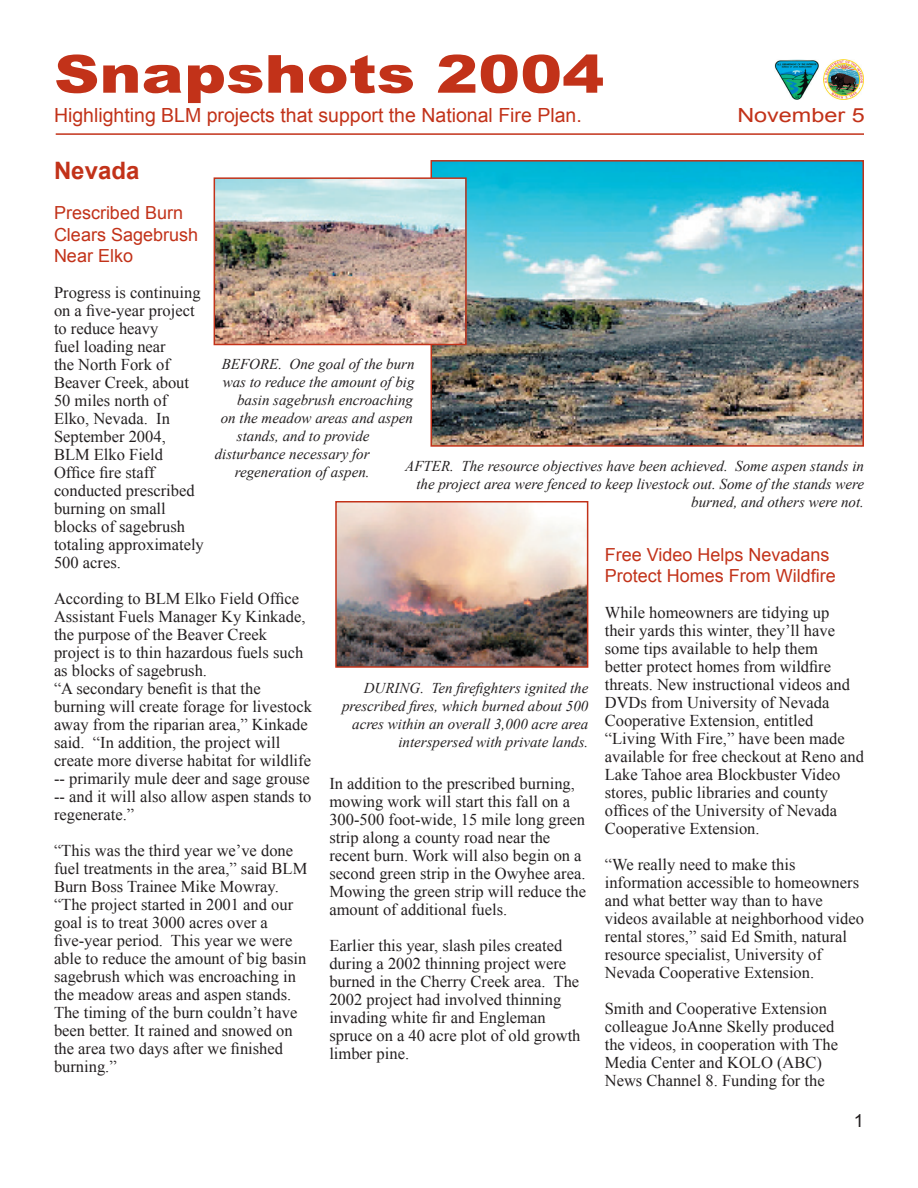
<style>
.page{position:relative;width:918px;height:1188px;background:#fff}
.page>*{position:absolute;margin:0;border:0;box-sizing:border-box;transform-origin:0 0}
.t1{font:900 52.5px "Arial";color:#c23219;scale:1.2 1}
.t2{font:700 24px "Arial";color:#c23219}
.t3{font:19.5px "Arial";color:#c23219}
.t4{font:19.5px "Arial";color:#c23219;scale:1.2 1}
.t5{font:18px/21.6px "Arial";color:#c23219}
.t6{font:18px "Arial";color:#231f20}
.t7{font:16.5px/18px "Times New Roman";color:#231f20}
.t8{font:italic 15px/18px "Times New Roman";color:#231f20;text-align:right}
</style>
<div class="page">
<hr style="left:56px;top:133px;width:808px;height:2px;background:#c23219">
<img style="left:823px;top:59px;width:41px;height:41px">
<img style="left:775px;top:59px;width:43px;height:40px">
<img style="left:338px;top:504px;width:247px;height:161px">
<div style="left:335px;top:501px;width:253px;height:167px;border:2px solid #c23219"></div>
<img style="left:433px;top:163px;width:428px;height:281px">
<div style="left:430px;top:160px;width:434px;height:287px;border:2px solid #c23219"></div>
<img style="left:217px;top:180px;width:247px;height:162px">
<div style="left:214px;top:177px;width:253px;height:168px;border:2px solid #c23219"></div>
<h1 class="t1" style="left:54px;top:36px;width:460px">Snapshots 2004</h1>
<p class="t3" style="left:54px;top:103px;width:529px">Highlighting BLM projects that support the National Fire Plan.</p>
<p class="t4" style="left:737px;top:102px;width:108px">November 5</p>
<h2 class="t2" style="left:54px;top:155px;width:87px">Nevada</h2>
<p class="t5" style="left:54px;top:202px;width:146px">Prescribed Burn<br>Clears Sagebrush<br>Near Elko</p>
<p class="t7" style="left:54px;top:283px;width:151px">Progress is continuing on a five-year project to reduce heavy<br>fuel loading near<br>the North Fork of<br>Beaver Creek, about<br>50 miles north of<br>Elko, Nevada. In<br>September 2004,<br>BLM Elko Field<br>Office fire staff conducted prescribed burning on small blocks of sagebrush totaling approximately<br>500 acres.</p>
<p class="t7" style="left:54px;top:589px;width:259px">According to BLM Elko Field Office Assistant Fuels Manager Ky Kinkade, the purpose of the Beaver Creek project is to thin hazardous fuels such as blocks of sagebrush.<br>“A secondary benefit is that the burning will create forage for livestock away from the riparian area,” Kinkade said. “In addition, the project will create more diverse habitat for wildlife -- primarily mule deer and sage grouse -- and it will also allow aspen stands to regenerate.”</p>
<p class="t7" style="left:54px;top:841px;width:255px">“This was the third year we’ve done fuel treatments in the area,” said BLM<br>Burn Boss Trainee Mike Mowray. “The project started in 2001 and our goal is to treat 3000 acres over a five-year period. This year we were able to reduce the amount of big basin sagebrush which was encroaching in the meadow areas and aspen stands.<br>The timing of the burn couldn’t have been better. It rained and snowed on the area two days after we finished burning.”</p>
<p class="t8" style="left:222px;top:355px;width:194px">BEFORE. One goal of the burn</p>
<p class="t8" style="left:223px;top:373px;width:193px">was to reduce the amount of big</p>
<p class="t8" style="left:237px;top:391px;width:178px">basin sagebrush encroaching</p>
<p class="t8" style="left:221px;top:409px;width:194px">on the meadow areas and aspen</p>
<p class="t8" style="left:237px;top:427px;width:134px">stands, and to provide</p>
<p class="t8" style="left:215px;top:445px;width:156px">disturbance necessary for</p>
<p class="t8" style="left:235px;top:463px;width:136px">regeneration of aspen.</p>
<p class="t8" style="left:405px;top:457px;width:460px">AFTER. The resource objectives have been achieved. Some aspen stands in the project area were fenced to keep livestock out. Some of the stands were burned, and others were not.</p>
<p class="t5" style="left:605px;top:544px;width:233px">Free Video Helps Nevadans<br>Protect Homes From Wildfire</p>
<p class="t7" style="left:605px;top:603px;width:261px">While homeowners are tidying up<br>their yards this winter, they’ll have some tips available to help them<br>better protect homes from wildfire threats. New instructional videos and DVDs from University of Nevada Cooperative Extension, entitled “Living With Fire,” have been made available for free checkout at Reno and Lake Tahoe area Blockbuster Video stores, public libraries and county offices of the University of Nevada Cooperative Extension.</p>
<p class="t7" style="left:605px;top:855px;width:261px">“We really need to make this information accessible to homeowners and what better way than to have videos available at neighborhood video rental stores,” said Ed Smith, natural resource specialist, University of Nevada Cooperative Extension.</p>
<p class="t7" style="left:605px;top:999px;width:235px">Smith and Cooperative Extension colleague JoAnne Skelly produced the videos, in cooperation with The<br>Media Center and KOLO (ABC)<br>News Channel 8. Funding for the</p>
<p class="t8" style="left:342px;top:678px;width:248px">DURING. Ten firefighters ignited the prescribed fires, which burned about 500 acres within an overall 3,000 acre area interspersed with private lands.</p>
<p class="t7" style="left:329px;top:774px;width:258px">In addition to the prescribed burning, mowing work will start this fall on a 300-500 foot-wide, 15 mile long green strip along a county road near the recent burn. Work will also begin on a second green strip in the Owyhee area.<br>Mowing the green strip will reduce the amount of additional fuels.</p>
<p class="t7" style="left:329px;top:936px;width:253px">Earlier this year, slash piles created during a 2002 thinning project were burned in the Cherry Creek area. The<br>2002 project had involved thinning invading white fir and Engleman spruce on a 40 acre plot of old growth limber pine.</p>
<p class="t6" style="left:854px;top:1108px;width:12px">1</p>
</div>
